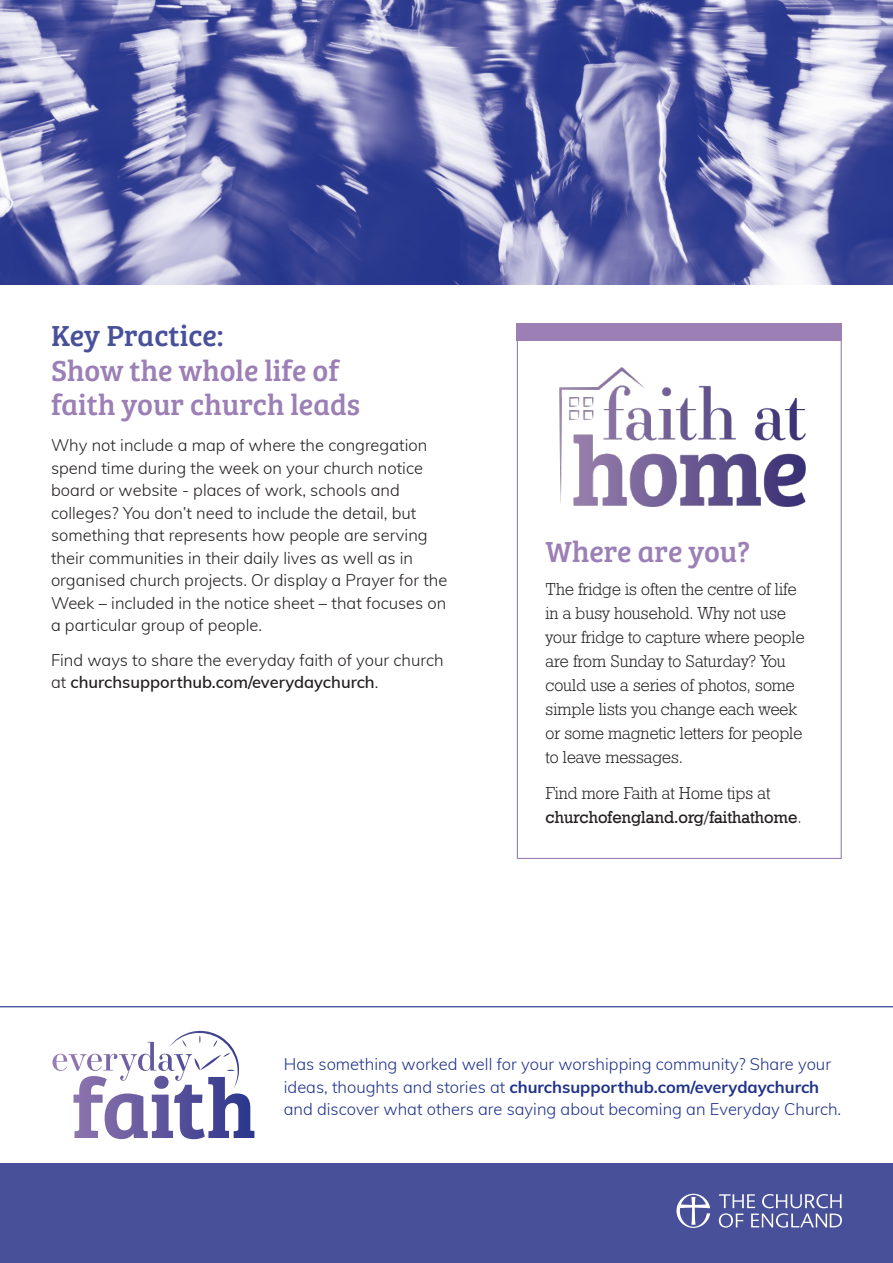
<style>
.page{position:relative;width:893px;height:1263px;background:#fff}
.page>*{position:absolute;margin:0;border:0;box-sizing:border-box;transform-origin:0 0}
.t1{font:30px/34.5px "Bree Serif";color:#9b7fb5}
.t2{font:30px "Bree Serif";color:#49509a}
.t3{font:17.25px/24px "Geometric Slab 712 BT Light A";color:#231f20}
.t4{font:17.25px "Geometric Slab 712 BT Medium A";color:#231f20}
.t5{font:300 16.5px/22.5px "Muli";color:#231f20}
.t6{font:300 16.5px/22.5px "Muli";color:#203289}
.s1{font-weight:600}
.s2{font-family:"Geometric Slab 712 BT Light A"}
.s3{font-weight:700}
</style>
<div class="page">
<div style="left:0;top:1164px;width:893px;height:99px;background:#49509a"></div>
<svg style="left:52px;top:1031px;width:202px;height:108px"></svg>
<svg style="left:676px;top:1194px;width:34px;height:34px"></svg>
<svg style="left:719px;top:1194px;width:123px;height:33px"></svg>
<img style="left:560px;top:367px;width:245px;height:140px">
<div style="left:517px;top:324px;width:325px;height:17px;background:#9b7fb5"></div>
<img style="left:0;top:0;width:893px;height:285px">
<hr style="left:0;top:1006px;width:893px;height:1px;background:#203289">
<h1 class="t2" style="left:51px;top:314px;width:174px">Key Practice:</h1>
<h1 class="t1" style="left:51px;top:352px;width:311px">Show the whole life of faith your church leads</h1>
<p class="t5" style="left:51px;top:433px;width:398px">Why not include a map of where the congregation spend time during the week on your church notice board or website - places of work, schools and colleges? You don’t need to include the detail, but something that represents how people are serving their communities in their daily lives as well as in organised church projects. Or display a Prayer for the Week – included in the notice sheet – that focuses on a particular group of people.</p>
<p class="t5" style="left:51px;top:648px;width:394px">Find ways to share the everyday faith of your church at <span class="s1">churchsupporthub.com/everydaychurch</span>.</p>
<h1 class="t1" style="left:546px;top:532px;width:206px">Where are you?</h1>
<p class="t3" style="left:546px;top:577px;width:260px">The fridge is often the centre of life in a busy household. Why not use your fridge to capture where people are from Sunday to Saturday? You could use a series of photos, some simple lists you change each week or some magnetic letters for people to leave messages.</p>
<p class="t3" style="left:546px;top:781px;width:226px">Find more Faith at Home tips at</p>
<p class="t4" style="left:546px;top:806px;width:258px">churchofengland.org/faithathome<span class="s2">.</span></p>
<p class="t6" style="left:284px;top:1052px;width:559px">Has something worked well for your worshipping community? Share your ideas, thoughts and stories at <span class="s3">churchsupporthub.com/everydaychurch </span>and discover what others are saying about becoming an Everyday Church.</p>
</div>
